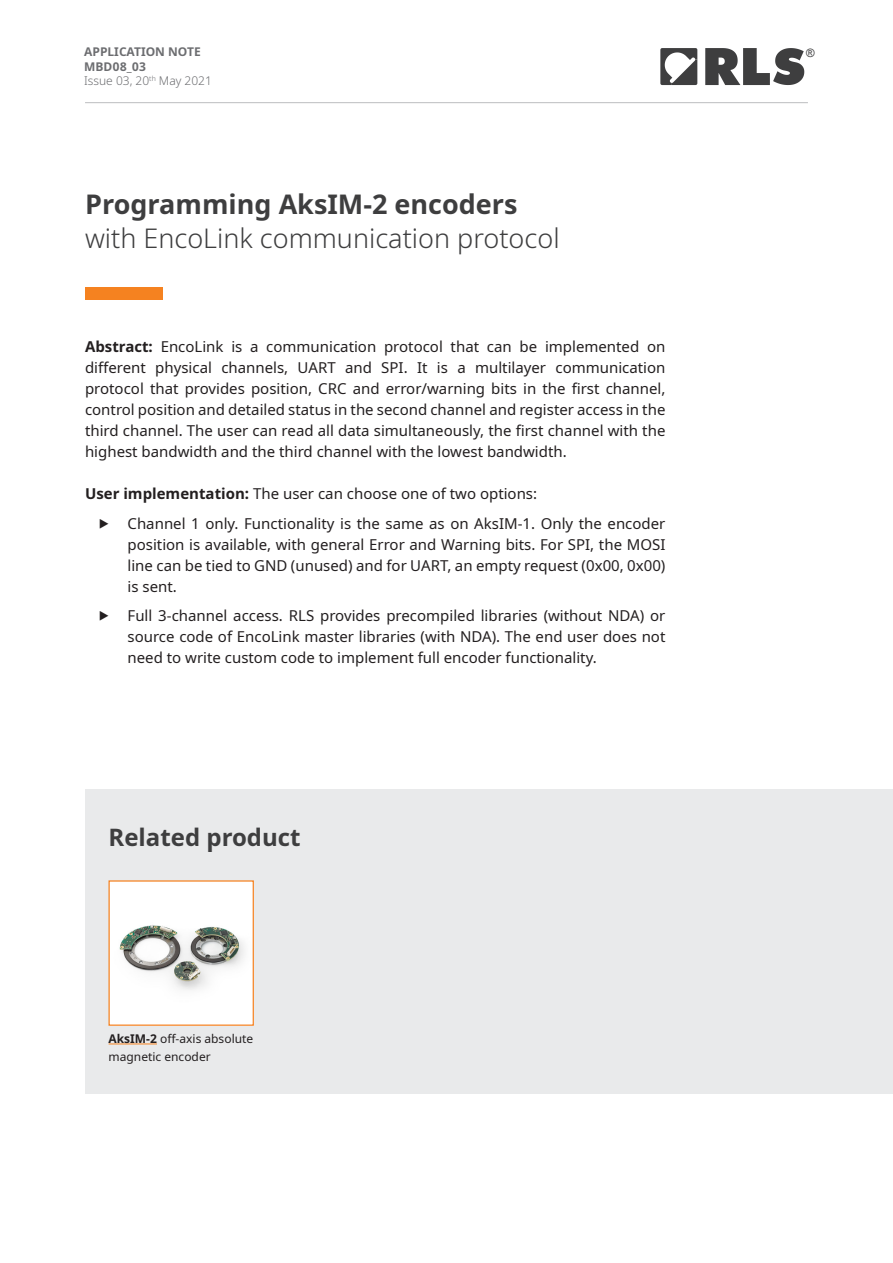
<style>
.page{position:relative;width:893px;height:1263px;background:#fff}
.page>*{position:absolute;margin:0;border:0;box-sizing:border-box;transform-origin:0 0}
.t1{font:300 27px "Noto Sans";color:#3e3e3f}
.t2{font:700 27px "Noto Sans";color:#3e3e3f}
.t3{font:700 24px "Noto Sans";color:#3e3e3f}
.p_body-introduction{font:15px/21px "Noto Sans";color:#231f20;text-align:justify}
.p_body{font:12px/18px "Noto Sans";color:#231f20}
.t4{font:300 12px/14.4px "Noto Sans";color:#6c6d70}
.t5{font:700 12px "Noto Sans";color:#6c6d70}
.t6{font:11.55px "Arial";color:#3e3e3f}
.s1{font-weight:700}
</style>
<div class="page">
<div style="left:85px;top:789px;width:808px;height:304px;background:#e9eaeb"></div>
<hr style="left:85px;top:102px;width:723px;height:1px;background:#bcbdc0">
<svg style="left:705px;top:48px;width:99px;height:37px"></svg>
<svg style="left:660px;top:48px;width:37px;height:37px"></svg>
<div style="left:85px;top:287px;width:77px;height:12px;background:#f58220"></div>
<div style="left:109px;top:881px;width:144px;height:144px;background:#fff"></div>
<img style="left:119px;top:925px;width:126px;height:65px">
<div style="left:108px;top:880px;width:146px;height:146px;border:1px solid #f58220"></div>
<hr style="left:109px;top:1043px;width:48px;height:1px;background:#f58220">
<p class="t5" style="left:84px;top:43px;width:118px">APPLICATION NOTE</p>
<p class="t6" style="left:806px;top:45px;width:10px">®</p>
<p class="t4" style="left:84px;top:59px;width:129px"><span class="s1">MBD08_03<br></span>Issue 03, 20<sup>th</sup> May 2021</p>
<h1 class="t2" style="left:85px;top:185px;width:434px">Programming AksIM-2 encoders</h1>
<h1 class="t1" style="left:85px;top:219px;width:476px">with EncoLink communication protocol</h1>
<p class="p_body-introduction" style="left:85px;top:336px;width:582px"><span class="s1">Abstract:</span> EncoLink is a communication protocol that can be implemented on different physical channels, UART and SPI. It is a multilayer communication protocol that provides position, CRC and error/warning bits in the first channel, control position and detailed status in the second channel and register access in the third channel. The user can read all data simultaneously, the first channel with the highest bandwidth and the third channel with the lowest bandwidth.</p>
<p class="p_body-introduction" style="left:85px;top:483px;width:454px"><span class="s1">User implementation:</span> The user can choose one of two options:</p>
<p class="p_body-introduction" style="left:128px;top:513px;width:539px;text-indent:-30px">⯈ Channel 1 only. Functionality is the same as on AksIM-1. Only the encoder position is available, with general Error and Warning bits. For SPI, the MOSI line can be tied to GND (unused) and for UART, an empty request (0x00, 0x00) is sent.</p>
<p class="p_body-introduction" style="left:128px;top:605px;width:539px;text-indent:-30px">⯈ Full 3-channel access. RLS provides precompiled libraries (without NDA) or source code of EncoLink master libraries (with NDA). The end user does not need to write custom code to implement full encoder functionality.</p>
<h2 class="t3" style="left:109px;top:820px;width:194px">Related product</h2>
<p class="p_body" style="left:109px;top:1030px;width:146px"><span class="s1">AksIM-2</span> off-axis absolute magnetic encoder</p>
</div>
